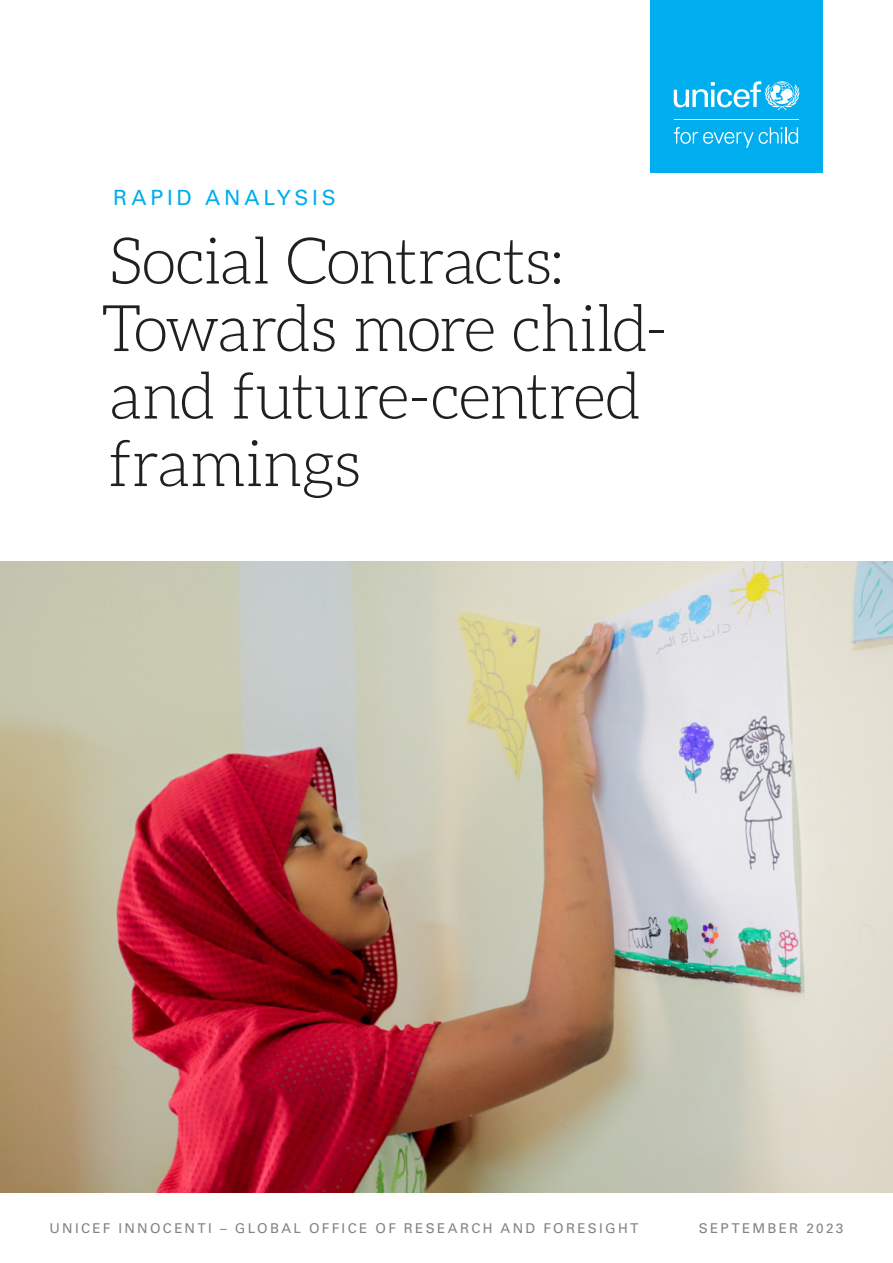
<style>
.page{position:relative;width:893px;height:1263px;background:#fff}
.page>*{position:absolute;margin:0;border:0;box-sizing:border-box;transform-origin:0 0}
.Title_-_White_Aleo_63_66{font:300 64.5px/67.5px "Aleo";letter-spacing:-.02em;color:#231f20}
.Foot_endnote{font:21px "Univers LT Pro 55 Roman";letter-spacing:.18em;color:#00aeef}
.Foot_endnote-2{font:13.5px "Univers LT Pro 55 Roman";letter-spacing:.17em;color:#808285}
</style>
<div class="page">
<img style="left:0;top:561px;width:893px;height:632px">
<div style="left:651px;top:0;width:172px;height:172px;background:#00aeef"></div>
<hr style="left:674px;top:119px;width:124px;height:1px;background:#fff">
<svg style="left:674px;top:127px;width:124px;height:21px"></svg>
<svg style="left:674px;top:81px;width:125px;height:29px"></svg>
<p class="Foot_endnote" style="left:113px;top:185px;width:224px">RAPID ANALYSIS</p>
<p class="Title_-_White_Aleo_63_66" style="left:101px;top:232px;width:569px">Social Contracts:<br>Towards more child&shy;and future-centred framings</p>
<p class="Foot_endnote-2" style="left:50px;top:1220px;width:590px">UNICEF INNOCENTI – GLOBAL OFFICE OF RESEARCH AND FORESIGHT</p>
<p class="Foot_endnote-2" style="left:699px;top:1220px;width:146px">SEPTEMBER 2023</p>
</div>
